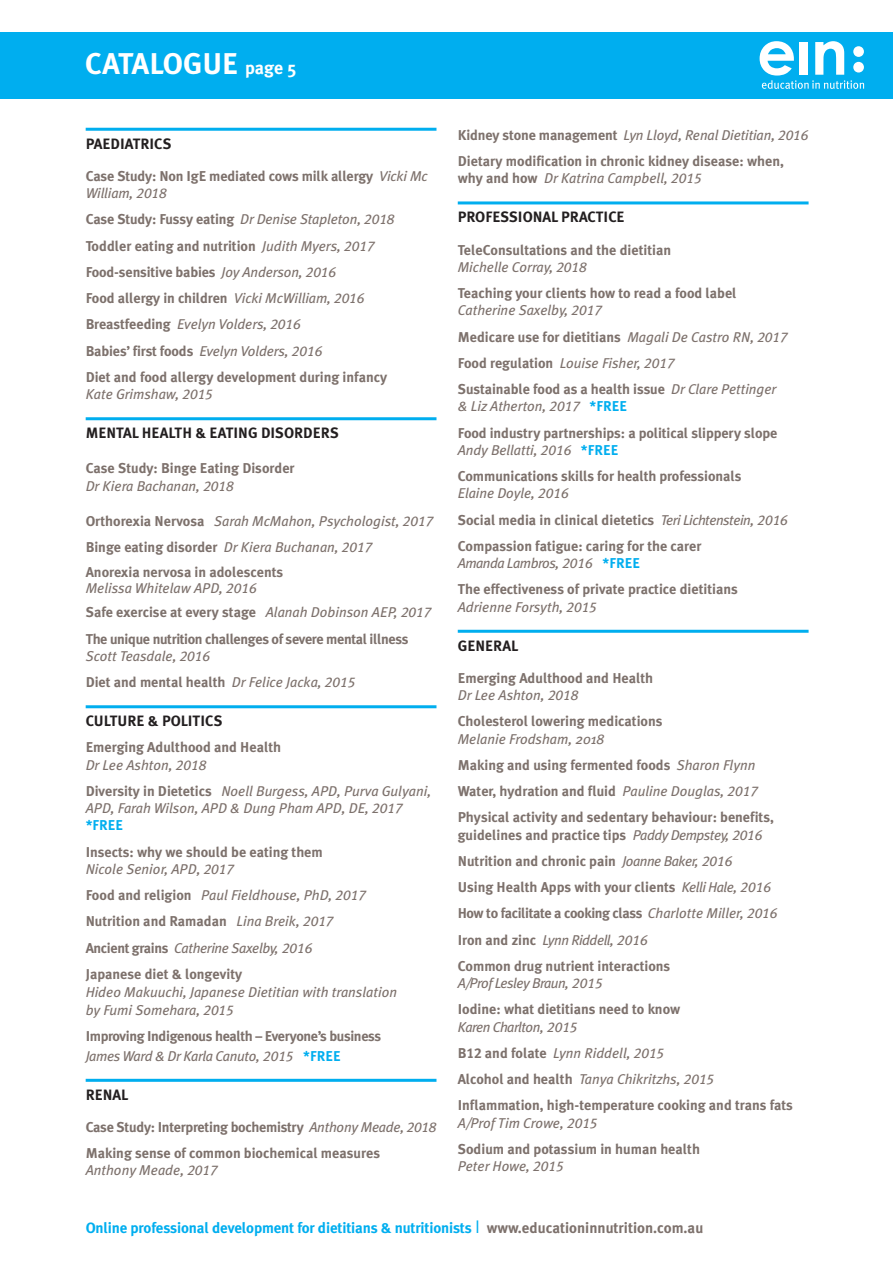
<style>
.page{position:relative;width:893px;height:1263px;background:#fff}
.page>*{position:absolute;margin:0;border:0;box-sizing:border-box;transform-origin:0 0}
.t1{font:700 30px "Meta Plus";color:#fff}
.t2{font:700 15px "Meta Plus";letter-spacing:-.01em;color:#00aeef}
.t3{font:700 15px "Meta Plus";color:#231f20}
.t4{font:700 14.25px/26.2px "Meta Plus";color:#7d716c}
.t5{font:italic 14.25px/26.2px "Meta Plus";color:#7d716c}
.t6{font:700 14.25px/26.2px "Meta Plus";letter-spacing:-.025em;color:#7d716c}
.s1{font-size:18px}
.s2{font-weight:400;font-style:italic}
.s3{font-family:"Meta Plus Book Caps";font-weight:400;font-style:italic}
.s4{font-family:"Meta Plus Book Caps"}
.s5{font-weight:700;font-style:normal}
.s6{font-weight:700;font-style:normal;color:#00aeef}
.s7{color:#00aeef}
.s8{font-family:"Meta Plus Bold Caps";font-weight:400}
.s9{font-family:"Hurme Geometric Sans 3";font-weight:400;font-size:18px}
.s10{color:#7d716c}
</style>
<div class="page">
<div style="left:0;top:32px;width:893px;height:67px;background:#00aeef"></div>
<svg style="left:760px;top:41px;width:104px;height:48px"></svg>
<hr style="left:86px;top:128px;width:350px;height:3px;background:#00aeef">
<hr style="left:86px;top:417px;width:350px;height:3px;background:#00aeef">
<hr style="left:86px;top:705px;width:350px;height:3px;background:#00aeef">
<hr style="left:86px;top:1079px;width:350px;height:3px;background:#00aeef">
<hr style="left:458px;top:201px;width:351px;height:3px;background:#00aeef">
<hr style="left:458px;top:630px;width:351px;height:3px;background:#00aeef">
<h1 class="t1" style="left:85px;top:46px;width:213px">CATALOGUE <span class="s1">page 5</span></h1>
<p class="t3" style="left:86px;top:135px;width:87px">PAEDIATRICS</p>
<p class="t4" style="left:86px;top:167px;width:344px;line-height:17.2px">Case Study: Non IgE mediated cows milk allergy <span class="s2">Vicki Mc<br>William,</span> <span class="s3">2018</span></p>
<p class="t4" style="left:86px;top:206px;width:310px">Case Study: Fussy eating <span class="s2">Dr Denise Stapleton,</span> <span class="s3">2018<br></span>Toddler eating and nutrition <span class="s2">Judith Myers,</span> <span class="s3">2017<br></span>Food-sensitive babies <span class="s2">Joy Anderson,</span> <span class="s3">2016<br></span>Food allergy in children <span class="s2">Vicki McWilliam,</span> <span class="s3">2016<br></span>Breastfeeding <span class="s2">Evelyn Volders,</span> <span class="s3">2016<br></span>Babies’ first foods <span class="s2">Evelyn Volders,</span> <span class="s3">2016<br></span>Diet and food allergy development during infancy</p>
<p class="t5" style="left:86px;top:381px;width:129px">Kate Grimshaw, <span class="s4">2015</span></p>
<p class="t3" style="left:86px;top:424px;width:255px">MENTAL HEALTH &amp; EATING DISORDERS</p>
<p class="t4" style="left:86px;top:460px;width:210px;line-height:17.2px">Case Study: Binge Eating Disorder<br><span class="s2">Dr Kiera Bachanan,</span> <span class="s3">2018</span></p>
<p class="t5" style="left:86px;top:508px;width:349px"><span class="s5">Orthorexia Nervosa</span> Sarah McMahon, Psychologist, <span class="s4">2017<br></span><span class="s5">Binge eating disorder</span> Dr Kiera Buchanan, <span class="s4">2017</span></p>
<p class="t4" style="left:86px;top:564px;width:199px;line-height:15.8px">Anorexia nervosa in adolescents<br><span class="s2">Melissa Whitelaw APD,</span> <span class="s3">2016</span></p>
<p class="t6" style="left:86px;top:599px;width:347px">Safe exercise at every stage <span class="s2">Alanah Dobinson AEP,</span> <span class="s3">2017<br></span>The unique nutrition challenges of severe mental illness</p>
<p class="t5" style="left:86px;top:643px;width:271px">Scott Teasdale, <span class="s4">2016<br></span><span class="s5">Diet and mental health</span> Dr Felice Jacka, <span class="s4">2015</span></p>
<p class="t3" style="left:86px;top:712px;width:138px">CULTURE &amp; POLITICS</p>
<p class="t4" style="left:86px;top:739px;width:197px;line-height:17.2px">Emerging Adulthood and Health<br><span class="s2">Dr Lee Ashton,</span> <span class="s3">2018</span></p>
<p class="t5" style="left:86px;top:782px;width:347px;line-height:17.2px"><span class="s5">Diversity in Dietetics</span> Noell Burgess, APD, Purva Gulyani,<br>APD, Farah Wilson, APD &amp; Dung Pham APD, DE, <span class="s4">2017 </span><span class="s6">*FREE</span></p>
<p class="t4" style="left:86px;top:843px;width:239px;line-height:17.2px">Insects: why we should be eating them<br><span class="s2">Nicole Senior, APD,</span> <span class="s3">2017</span></p>
<p class="t4" style="left:86px;top:882px;width:282px">Food and religion <span class="s2">Paul Fieldhouse, PhD,</span> <span class="s3">2017<br></span>Nutrition and Ramadan <span class="s2">Lina Breik,</span> <span class="s3">2017<br></span>Ancient grains <span class="s2">Catherine Saxelby,</span> <span class="s3">2016<br></span>Japanese diet &amp; longevity</p>
<p class="t5" style="left:86px;top:983px;width:313px;line-height:18px">Hideo Makuuchi, Japanese Dietitian with translation by Fumi Somehara, <span class="s4">2015</span></p>
<p class="t6" style="left:86px;top:1026px;width:297px;line-height:19.5px">Improving Indigenous health – Everyone’s business<br><span class="s2">James Ward &amp; Dr Karla Canuto,</span> <span class="s3">2015</span> <span class="s7">*FREE</span></p>
<p class="t3" style="left:86px;top:1085px;width:44px">RENAL</p>
<p class="t4" style="left:86px;top:1114px;width:352px">Case Study: Interpreting bochemistry <span class="s2">Anthony Meade,</span> <span class="s3">2018<br></span>Making sense of common biochemical measures</p>
<p class="t5" style="left:86px;top:1157px;width:134px">Anthony Meade, <span class="s4">2017</span></p>
<p class="t4" style="left:458px;top:122px;width:352px">Kidney stone management <span class="s2">Lyn Lloyd, Renal Dietitian,</span> <span class="s3">2016<br></span>Dietary modification in chronic kidney disease: when,</p>
<p class="t5" style="left:458px;top:165px;width:245px"><span class="s5">why and how</span> Dr Katrina Campbell, <span class="s4">2015</span></p>
<p class="t3" style="left:458px;top:208px;width:168px">PROFESSIONAL PRACTICE</p>
<p class="t4" style="left:458px;top:241px;width:215px;line-height:17.2px">TeleConsultations and the dietitian<br><span class="s2">Michelle Corray,</span> <span class="s3">2018</span></p>
<p class="t4" style="left:458px;top:284px;width:280px;line-height:17.2px">Teaching your clients how to read a food label<br><span class="s2">Catherine Saxelby,</span> <span class="s3">2017</span></p>
<p class="t4" style="left:458px;top:323px;width:332px">Medicare use for dietitians <span class="s2">Magali De Castro RN,</span> <span class="s3">2017<br></span>Food regulation <span class="s2">Louise Fisher,</span> <span class="s3">2017<br></span>Sustainable food as a health issue <span class="s2">Dr Clare Pettinger</span></p>
<p class="t4" style="left:458px;top:393px;width:321px"><span class="s2">&amp; Liz Atherton,</span> <span class="s3">2017</span> <span class="s7">*FREE<br></span>Food industry partnerships: a political slippery slope</p>
<p class="t4" style="left:458px;top:437px;width:285px"><span class="s2">Andy Bellatti,</span> <span class="s3">2016</span> <span class="s7">*FREE<br></span>Communications skills for health professionals</p>
<p class="t4" style="left:458px;top:480px;width:332px"><span class="s2">Elaine Doyle,</span> <span class="s3">2016<br></span>Social media in clinical dietetics <span class="s2">Teri Lichtenstein,</span> <span class="s3">2016<br></span>Compassion fatigue: caring for the carer</p>
<p class="t4" style="left:458px;top:550px;width:282px"><span class="s2">Amanda Lambros,</span> <span class="s3">2016</span> <span class="s7">*FREE<br></span>The effectiveness of private practice dietitians</p>
<p class="t5" style="left:458px;top:593px;width:141px">Adrienne Forsyth, <span class="s4">2015</span></p>
<p class="t3" style="left:458px;top:637px;width:62px">GENERAL</p>
<p class="t4" style="left:458px;top:669px;width:197px;line-height:17.2px">Emerging Adulthood and Health<br><span class="s2">Dr Lee Ashton,</span> <span class="s3">2018</span></p>
<p class="t4" style="left:458px;top:708px;width:206px">Cholesterol lowering medications</p>
<p class="t4" style="left:458px;top:725px;width:318px"><span class="s2">Melanie Frodsham, 2018<br></span>Making and using fermented foods <span class="s2">Sharon Flynn </span>Water, hydration and fluid <span class="s2">Pauline Douglas,</span> <span class="s3">2017<br></span>Physical activity and sedentary behaviour: benefits,</p>
<p class="t4" style="left:458px;top:821px;width:321px">guidelines and practice tips <span class="s2">Paddy Dempstey,</span> <span class="s3">2016<br></span>Nutrition and chronic pain <span class="s2">Joanne Baker,</span> <span class="s3">2016<br></span>Using Health Apps with your clients <span class="s2">KelliHale,</span> <span class="s3">2016<br></span>How to facilitate a cooking class <span class="s2">Charlotte Miller,</span> <span class="s3">2016<br></span>Iron and zinc <span class="s2">Lynn Riddell,</span> <span class="s3">2016<br></span>Common drug nutrient interactions</p>
<p class="t4" style="left:458px;top:970px;width:224px"><span class="s2">A/Prof Lesley Braun,</span> <span class="s3">2015<br></span>Iodine: what dietitians need to know</p>
<p class="t4" style="left:458px;top:1013px;width:337px"><span class="s2">Karen Charlton,</span> <span class="s3">2015<br></span>B<span class="s8">12</span> and folate <span class="s2">Lynn Riddell,</span> <span class="s3">2015<br></span>Alcohol and health <span class="s2">Tanya Chikritzhs,</span> <span class="s3">2015<br></span>Inflammation, high-temperature cooking and trans fats</p>
<p class="t4" style="left:458px;top:1109px;width:244px"><span class="s2">A/Prof Tim Crowe,</span> <span class="s3">2015<br></span>Sodium and potassium in human health</p>
<p class="t5" style="left:458px;top:1153px;width:108px">Peter Howe, <span class="s4">2015</span></p>
<p class="t2" style="left:86px;top:1219px;width:619px">Online professional development for dietitians &amp; nutritionists <span class="s9">I</span> <span class="s10">www.educationinnutrition.com.au</span></p>
</div>
